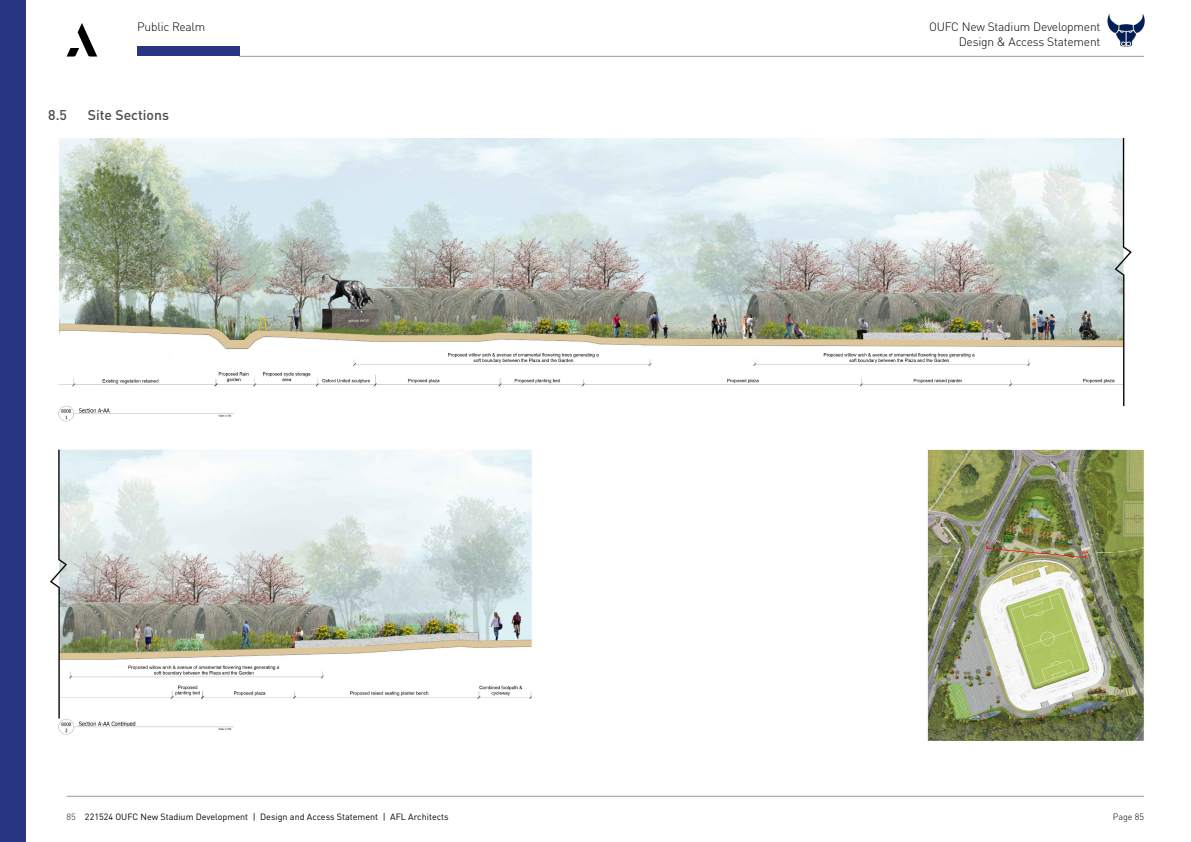
<style>
.page{position:relative;width:1191px;height:842px;background:#fff}
.page>*{position:absolute;margin:0;border:0;box-sizing:border-box;transform-origin:0 0}
.t1{font:500 14px "DINOT";color:#4a4a49}
.t2{font:300 12px/14.4px "DIN Pro";letter-spacing:-.015em;color:#000;text-align:right}
.t3{font:9px "DINOT";color:#000}
.t4{font:300 9px "DINOT";color:#000}
.s1{color:#575756}
</style>
<div class="page">
<div style="left:0;top:0;width:26px;height:842px;background:#283583"></div>
<hr style="left:67px;top:796px;width:1077px;height:1px;background:#9d9d9c">
<div style="left:137px;top:46px;width:102px;height:10px;background:#283583"></div>
<svg style="left:67px;top:23px;width:30px;height:34px"></svg>
<hr style="left:239px;top:56px;width:905px;height:1px;background:#9d9d9c">
<img style="left:1107px;top:14px;width:37px;height:33px">
<img style="left:50px;top:139px;width:1094px;height:602px">
<h2 class="t2" style="left:137px;top:18px;width:70px">Public Realm</h2>
<h2 class="t2" style="left:929px;top:19px;width:173px">OUFC New Stadium Development<br>Design &amp; Access Statement</h2>
<h1 class="t1" style="left:48px;top:106px;width:20px">8.5</h1>
<h1 class="t1" style="left:88px;top:106px;width:83px">Site Sections</h1>
<p class="t3" style="left:67px;top:811px;width:383px"><span class="s1">85</span> 221524 OUFC New Stadium Development | Design and Access Statement | AFL Architects</p>
<p class="t4" style="left:1112px;top:811px;width:33px">Page 85</p>
</div>
